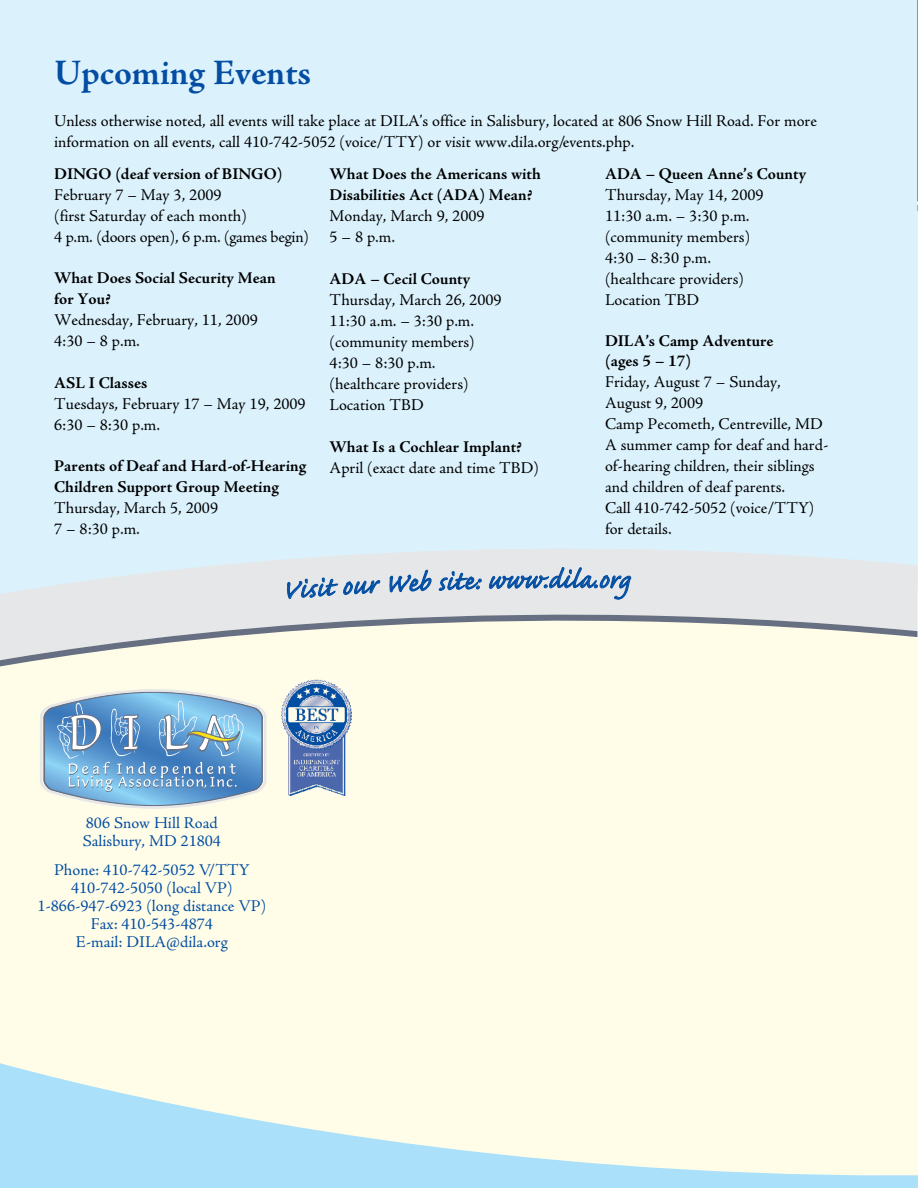
<style>
.page{position:relative;width:918px;height:1188px;background:#fffde8}
.page>*{position:absolute;margin:0;border:0;box-sizing:border-box;transform-origin:0 0}
.t1{font:700 36px "Adobe Jenson Pro";color:#034ea2}
.t2{font:33px "Caflisch Script Pro";color:#034ea2}
.t3{font:16.5px/21px "Adobe Jenson Pro";color:#000}
.t4{font:700 16.5px/21px "Adobe Jenson Pro";color:#000}
.t5{font:16.5px/18px "Adobe Jenson Pro";color:#034ea2}
</style>
<div class="page">
<div style="left:0;top:0;width:918px;height:620px;background:#dbf2fd"></div>
<svg style="left:917px;top:0;width:1px;height:337px"></svg>
<svg style="left:0;top:522px;width:917px;height:66px;background:#deeef5"></svg>
<svg style="left:0;top:1063px;width:918px;height:125px"></svg>
<svg style="left:0;top:588px;width:917px;height:79px"></svg>
<svg style="left:286px;top:548px;width:95px;height:77px;background:#d0d8e1"></svg>
<svg style="left:389px;top:569px;width:43px;height:71px"></svg>
<svg style="left:438px;top:571px;width:44px;height:20px"></svg>
<svg style="left:40px;top:689px;width:227px;height:120px;background:#8ab4d5"></svg>
<img style="left:282px;top:679px;width:70px;height:117px">
<svg style="left:489px;top:566px;width:143px;height:34px;background:#bac9da"></svg>
<h1 class="t1" style="left:54px;top:52px;width:259px">Upcoming Events</h1>
<p class="t3" style="left:54px;top:110px;width:764px">Unless otherwise noted, all events will take place at DILA’s office in Salisbury, located at 806 Snow Hill Road. For more information on all events, call 410-742-5052 (voice/TTY) or visit www.dila.org/events.php.</p>
<p class="t4" style="left:54px;top:164px;width:230px">DINGO (deaf version of BINGO)</p>
<p class="t3" style="left:54px;top:185px;width:256px">February 7 – May 3, 2009<br>(first Saturday of each month)<br>4 p.m. (doors open), 6 p.m. (games begin)</p>
<p class="t4" style="left:54px;top:268px;width:223px">What Does Social Security Mean for You?</p>
<p class="t3" style="left:54px;top:310px;width:205px">Wednesday, February, 11, 2009<br>4:30 – 8 p.m.</p>
<p class="t4" style="left:54px;top:373px;width:95px">ASL I Classes</p>
<p class="t3" style="left:54px;top:394px;width:253px">Tuesdays, February 17 – May 19, 2009<br>6:30 – 8:30 p.m.</p>
<p class="t4" style="left:54px;top:455px;width:254px">Parents of Deaf and Hard-of-Hearing<br>Children Support Group Meeting</p>
<p class="t3" style="left:54px;top:497px;width:165px">Thursday, March 5, 2009<br>7 – 8:30 p.m.</p>
<p class="t4" style="left:330px;top:164px;width:213px">What Does the Americans with<br>Disabilities Act (ADA) Mean?</p>
<p class="t3" style="left:330px;top:206px;width:157px">Monday, March 9, 2009<br>5 – 8 p.m.</p>
<p class="t4" style="left:330px;top:269px;width:142px">ADA – Cecil County</p>
<p class="t3" style="left:330px;top:290px;width:174px">Thursday, March 26, 2009<br>11:30 a.m. – 3:30 p.m. (community members)<br>4:30 – 8:30 p.m. (healthcare providers)<br>Location TBD</p>
<p class="t4" style="left:330px;top:437px;width:194px">What Is a Cochlear Implant?</p>
<p class="t3" style="left:330px;top:458px;width:211px">April (exact date and time TBD)</p>
<p class="t4" style="left:605px;top:164px;width:203px">ADA – Queen Anne’s County</p>
<p class="t3" style="left:605px;top:185px;width:160px">Thursday, May 14, 2009<br>11:30 a.m. – 3:30 p.m. (community members)<br>4:30 – 8:30 p.m. (healthcare providers)<br>Location TBD</p>
<p class="t4" style="left:605px;top:331px;width:170px;line-height:19.8px">DILA’s Camp Adventure (ages 5 – 17)</p>
<p class="t3" style="left:605px;top:371px;width:225px">Friday, August 7 – Sunday,<br>August 9, 2009<br>Camp Pecometh, Centreville, MD<br>A summer camp for deaf and hard&shy;of-hearing children, their siblings and children of deaf parents.<br>Call 410-742-5052 (voice/TTY) for details.</p>
<h2 class="t2" style="left:543px;top:562px;width:57px">.dila.</h2>
<h2 class="t2" style="left:281px;top:573px;width:53px;rotate:-4deg">Visit</h2>
<h2 class="t2" style="left:341px;top:569px;width:68px;rotate:-3deg">our W</h2>
<h2 class="t2" style="left:407px;top:566px;width:68px;rotate:-2deg">eb site</h2>
<h2 class="t2" style="left:474px;top:563px;width:69px;rotate:-1deg">: www</h2>
<p class="t5" style="left:83px;top:814px;width:140px">806 Snow Hill Road<br>Salisbury, MD 21804</p>
<p class="t5" style="left:37px;top:861px;width:230px;text-align:center">Phone: 410-742-5052 V/TTY<br>410-742-5050 (local VP)<br>1-866-947-6923 (long distance VP)<br>Fax: 410-543-4874<br>E-mail: DILA@dila.org</p>
</div>
